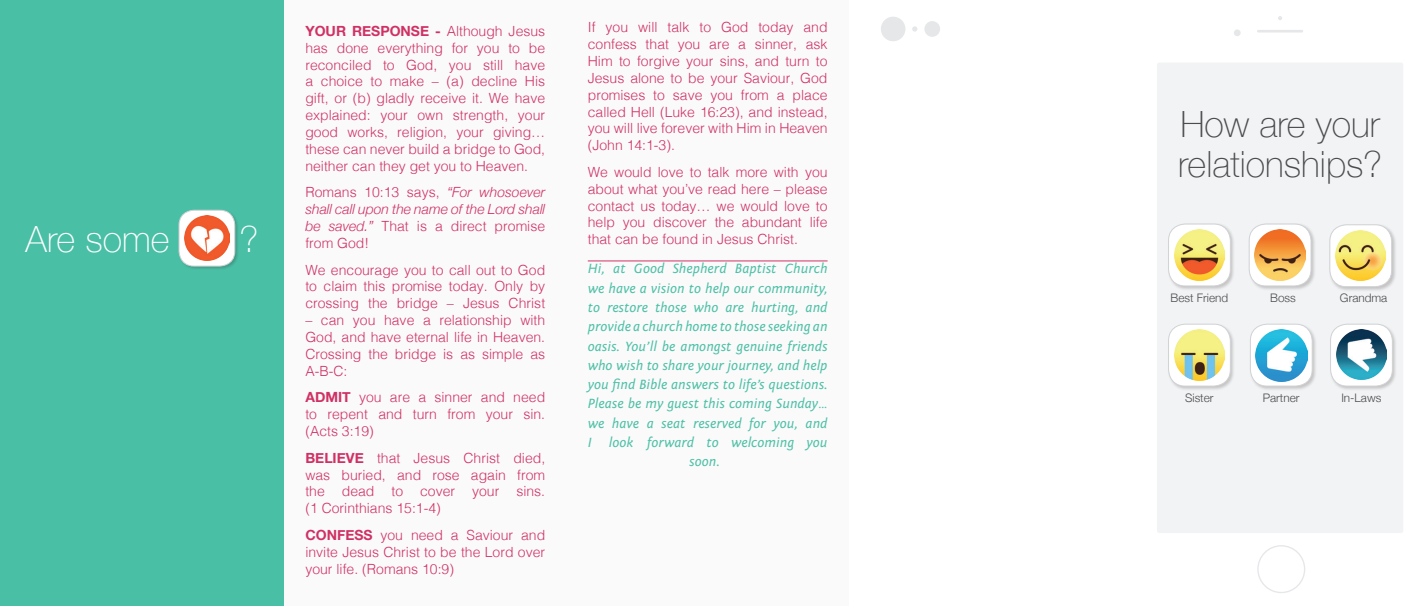
<style>
.page{position:relative;width:1424px;height:606px;background:#fff}
.page>*{position:absolute;margin:0;border:0;box-sizing:border-box;transform-origin:0 0}
.t1{font:100 36.05px/40.2px "Helvetica Neue";color:#4b4c4d}
.t2{font:100 36.05px "Helvetica Neue";color:#fff}
.t3{font:300 14px/16.8px "Helvetica";color:#d03164;text-align:justify}
.t4{font:italic 14px/19.2px "Fontin Sans";color:#4ec0a7;text-align:center}
.t5{font:italic 300 14px "Helvetica Neue";color:#d03164}
.t6{font:700 14px "Helvetica Neue";color:#d03164}
.t7{font:300 11.72px "Helvetica Neue";color:#4b4c4d}
.s1{font-family:"Helvetica";font-weight:300}
.s2{font-family:"Helvetica Neue";font-style:italic}
.s3{font-family:"Helvetica Neue";font-weight:700}
</style>
<div class="page">
<div style="left:283px;top:0;width:565px;height:605px;background:#fafafa"></div>
<div style="left:0;top:0;width:283px;height:605px;background:#49bfa5"></div>
<div style="left:1157px;top:62px;width:246px;height:470px;background:#f2f3f4;border-radius:2px"></div>
<div style="left:1167px;top:223px;width:68px;height:67px;background:#231f20;opacity:.22"></div>
<div style="left:1168px;top:224px;width:62px;height:62px;background:#fff;border-radius:17px"></div>
<div style="left:1168px;top:224px;width:62px;height:62px;border:1px solid #d1d2d4;border-radius:17px"></div>
<div style="left:1167px;top:323px;width:68px;height:67px;background:#231f20;opacity:.22"></div>
<div style="left:1168px;top:324px;width:62px;height:62px;background:#fff;border-radius:17px"></div>
<div style="left:1168px;top:324px;width:62px;height:62px;border:1px solid #d1d2d4;border-radius:17px"></div>
<div style="left:1329px;top:323px;width:68px;height:67px;background:#231f20;opacity:.22"></div>
<div style="left:1330px;top:324px;width:62px;height:62px;background:#fff;border-radius:17px"></div>
<div style="left:1330px;top:324px;width:62px;height:62px;border:1px solid #d1d2d4;border-radius:17px"></div>
<div style="left:1248px;top:223px;width:67px;height:67px;background:#231f20;opacity:.22"></div>
<div style="left:1249px;top:224px;width:62px;height:62px;background:#fff;border-radius:17px"></div>
<div style="left:1249px;top:224px;width:62px;height:62px;border:1px solid #d1d2d4;border-radius:17px"></div>
<div style="left:1249px;top:323px;width:68px;height:67px;background:#231f20;opacity:.22"></div>
<div style="left:1250px;top:324px;width:62px;height:62px;background:#fff;border-radius:17px"></div>
<div style="left:1250px;top:324px;width:62px;height:62px;border:1px solid #d1d2d4;border-radius:17px"></div>
<div style="left:1329px;top:224px;width:67px;height:67px;background:#231f20;opacity:.22"></div>
<div style="left:1330px;top:224px;width:61px;height:62px;background:#fff;border-radius:17px"></div>
<div style="left:1329px;top:224px;width:63px;height:62px;border:1px solid #d1d2d4;border-radius:17px"></div>
<div style="left:1257px;top:544px;width:48px;height:48px;border:1px solid #e6e7e9;border-radius:50%"></div>
<hr style="left:1258px;top:30px;width:44px;height:2px;background:#e6e7e9">
<div style="left:1234px;top:29px;width:6px;height:7px;background:#e6e7e9;border-radius:50%"></div>
<div style="left:881px;top:17px;width:24px;height:24px;background:#e6e7e9;border-radius:50%"></div>
<div style="left:924px;top:21px;width:16px;height:16px;background:#e6e7e9;border-radius:50%"></div>
<svg style="left:912px;top:26px;width:5px;height:6px"></svg>
<svg style="left:1278px;top:16px;width:4px;height:4px"></svg>
<hr style="left:588px;top:260px;width:239px;height:1px;background:#d03164">
<div style="left:178px;top:209px;width:61px;height:61px;background:#231f20;opacity:.22"></div>
<div style="left:179px;top:210px;width:56px;height:56px;background:#fff;border-radius:15px"></div>
<div style="left:179px;top:210px;width:56px;height:56px;border:1px solid #d1d2d4;border-radius:15px"></div>
<img style="left:1255px;top:229px;width:50px;height:51px">
<img style="left:1174px;top:329px;width:50px;height:51px">
<img style="left:1174px;top:229px;width:50px;height:51px">
<img style="left:1335px;top:230px;width:51px;height:50px">
<img style="left:1336px;top:329px;width:50px;height:50px">
<img style="left:1255px;top:329px;width:52px;height:52px">
<img style="left:184px;top:215px;width:45px;height:45px">
<h1 class="t2" style="left:26px;top:212px;width:145px">Are some</h1>
<h1 class="t2" style="left:240px;top:212px;width:20px">?</h1>
<p class="t6" style="left:305px;top:20px;width:241px">YOUR RESPONSE - <span class="s1">Although Jesus</span></p>
<p class="t3" style="left:305px;top:38px;width:241px">has done everything for you to be reconciled to God, you still have a choice to make – (a) decline His gift, or (b) gladly receive it. We have explained: your own strength, your good works, religion, your giving… these can never build a bridge to God, neither can they get you to Heaven.</p>
<p class="t3" style="left:305px;top:183px;width:241px">Romans 10:13 says, <span class="s2">“For whosoever</span></p>
<p class="t5" style="left:305px;top:198px;width:241px">shall call upon the name of the Lord shall</p>
<p class="t3" style="left:305px;top:216px;width:241px"><span class="s2">be saved.”</span> That is a direct promise from God!</p>
<p class="t3" style="left:305px;top:260px;width:241px">We encourage you to call out to God to claim this promise today. Only by crossing the bridge – Jesus Christ</p>
<p class="t3" style="left:305px;top:310px;width:241px">– can you have a relationship with God, and have eternal life in Heaven.<br>Crossing the bridge is as simple as A-B-C:</p>
<p class="t3" style="left:305px;top:387px;width:241px"><span class="s3">ADMIT</span> you are a sinner and need to repent and turn from your sin. (Acts 3:19)</p>
<p class="t3" style="left:305px;top:448px;width:241px"><span class="s3">BELIEVE</span> that Jesus Christ died, was buried, and rose again from the dead to cover your sins. (1 Corinthians 15:1-4)</p>
<p class="t3" style="left:305px;top:525px;width:241px"><span class="s3">CONFESS</span> you need a Saviour and invite Jesus Christ to be the Lord over your life. (Romans 10:9)</p>
<p class="t3" style="left:588px;top:18px;width:241px">If you will talk to God today and confess that you are a sinner, ask Him to forgive your sins, and turn to Jesus alone to be your Saviour, God promises to save you from a place called Hell (Luke 16:23), and instead, you will live forever with Him in Heaven (John 14:1-3).</p>
<p class="t3" style="left:588px;top:162px;width:241px">We would love to talk more with you about what you’ve read here – please contact us today… we would love to help you discover the abundant life that can be found in Jesus Christ.</p>
<p class="t4" style="left:588px;top:259px;width:241px">Hi, at Good Shepherd Baptist Church we have a vision to help our community, to restore those who are hurting, and provide a church home to those seeking an oasis. You’ll be amongst genuine friends who wish to share your journey, and help you find Bible answers to life’s questions.<br>Please be my guest this coming Sunday… we have a seat reserved for you, and I look forward to welcoming you soon.</p>
<h1 class="t1" style="left:1178px;top:102px;width:206px">How are your relationships?</h1>
<p class="t7" style="left:1170px;top:288px;width:59px">Best Friend</p>
<p class="t7" style="left:1270px;top:288px;width:27px">Boss</p>
<p class="t7" style="left:1340px;top:288px;width:49px">Grandma</p>
<p class="t7" style="left:1185px;top:387px;width:30px">Sister</p>
<p class="t7" style="left:1263px;top:387px;width:38px">Partner</p>
<p class="t7" style="left:1341px;top:387px;width:42px">In-Laws</p>
</div>
